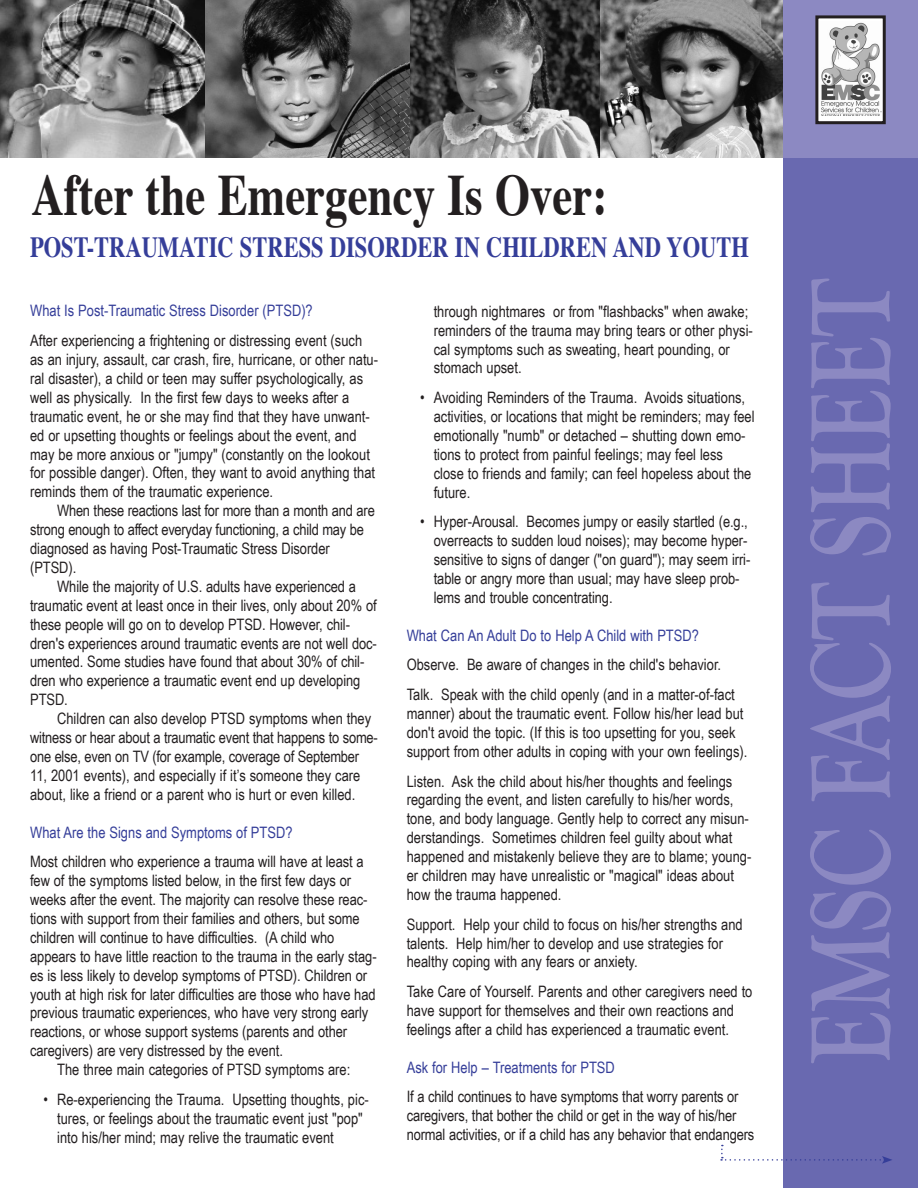
<style>
.page{position:relative;width:918px;height:1188px;background:#fff}
.page>*{position:absolute;margin:0;border:0;box-sizing:border-box;transform-origin:0 0}
.Subheads{font:700 117px "Goudy Old Style T";color:#8c89c2;scale:.77 1}
.Cover_Headline{font:700 58.5px "Times";color:#231f20;scale:.77 1}
.Cover_Headline-2{font:700 29.25px "Times";color:#353e99;scale:.77 1}
.Body_Text_ital{font:15.75px/18.9px "Arial Narrow";color:#231f20}
.Body_Text_ital-2{font:15.75px "Arial Narrow";color:#353e99}
</style>
<div class="page">
<img style="left:600px;top:0;width:183px;height:158px">
<div style="left:783px;top:135px;width:135px;height:1053px;background:#6969b0"></div>
<img style="left:0;top:0;width:600px;height:158px">
<div style="left:783px;top:0;width:135px;height:158px;background:#8c89c2"></div>
<div style="left:817px;top:17px;width:67px;height:106px;background:#fff"></div>
<div style="left:815px;top:15px;width:71px;height:109px;border:3px solid #231f20"></div>
<svg style="left:721px;top:1145px;width:171px;height:19px"></svg>
<img style="left:821px;top:22px;width:61px;height:93px">
<p class="Cover_Headline" style="left:32px;top:139px;width:750px">After the Emergency Is Over:</p>
<p class="Cover_Headline-2" style="left:30px;top:219px;width:935px">POST-TRAUMATIC STRESS DISORDER IN CHILDREN AND YOUTH</p>
<p class="Body_Text_ital-2" style="left:30px;top:299px;width:284px">What Is Post-Traumatic Stress Disorder (PTSD)?</p>
<p class="Body_Text_ital" style="left:30px;top:331px;width:349px">After experiencing a frightening or distressing event (such as an injury, assault, car crash, fire, hurricane, or other natu&shy;ral disaster), a child or teen may suffer psychologically, as well as physically. In the first few days to weeks after a traumatic event, he or she may find that they have unwant&shy;ed or upsetting thoughts or feelings about the event, and may be more anxious or "jumpy" (constantly on the lookout for possible danger). Often, they want to avoid anything that reminds them of the traumatic experience.</p>
<p class="Body_Text_ital" style="left:30px;top:501px;width:346px;text-indent:27px">When these reactions last for more than a month and are strong enough to affect everyday functioning, a child may be diagnosed as having Post-Traumatic Stress Disorder (PTSD).</p>
<p class="Body_Text_ital" style="left:30px;top:576px;width:348px;text-indent:27px">While the majority of U.S. adults have experienced a traumatic event at least once in their lives, only about 20% of these people will go on to develop PTSD. However, chil&shy;dren's experiences around traumatic events are not well doc&shy;umented. Some studies have found that about 30% of chil&shy;dren who experience a traumatic event end up developing PTSD.</p>
<p class="Body_Text_ital" style="left:30px;top:709px;width:349px;text-indent:27px">Children can also develop PTSD symptoms when they witness or hear about a traumatic event that happens to some&shy;one else, even on TV (for example, coverage of September 11, 2001 events), and especially if it’s someone they care about, like a friend or a parent who is hurt or even killed.</p>
<p class="Body_Text_ital-2" style="left:30px;top:820px;width:264px">What Are the Signs and Symptoms of PTSD?</p>
<p class="Body_Text_ital" style="left:30px;top:852px;width:348px">Most children who experience a trauma will have at least a few of the symptoms listed below, in the first few days or weeks after the event. The majority can resolve these reac&shy;tions with support from their families and others, but some children will continue to have difficulties. (A child who appears to have little reaction to the trauma in the early stag&shy;es is less likely to develop symptoms of PTSD). Children or youth at high risk for later difficulties are those who have had previous traumatic experiences, who have very strong early reactions, or whose support systems (parents and other caregivers) are very distressed by the event.</p>
<p class="Body_Text_ital" style="left:57px;top:1060px;width:295px">The three main categories of PTSD symptoms are:</p>
<p class="Body_Text_ital" style="left:57px;top:1089px;width:313px;text-indent:-13px">• Re-experiencing the Trauma. Upsetting thoughts, pic&shy;tures, or feelings about the traumatic event just "pop" into his/her mind; may relive the traumatic event</p>
<p class="Body_Text_ital" style="left:434px;top:301px;width:321px">through nightmares or from "flashbacks" when awake; reminders of the trauma may bring tears or other physi&shy;cal symptoms such as sweating, heart pounding, or stomach upset.</p>
<p class="Body_Text_ital" style="left:434px;top:388px;width:322px;text-indent:-14px">• Avoiding Reminders of the Trauma. Avoids situations, activities, or locations that might be reminders; may feel emotionally "numb" or detached – shutting down emo&shy;tions to protect from painful feelings; may feel less close to friends and family; can feel hopeless about the future.</p>
<p class="Body_Text_ital" style="left:434px;top:512px;width:318px;text-indent:-14px">• Hyper-Arousal. Becomes jumpy or easily startled (e.g., overreacts to sudden loud noises); may become hyper&shy;sensitive to signs of danger ("on guard"); may seem irri&shy;table or angry more than usual; may have sleep prob&shy;lems and trouble concentrating.</p>
<p class="Body_Text_ital-2" style="left:407px;top:624px;width:294px">What Can An Adult Do to Help A Child with PTSD?</p>
<p class="Body_Text_ital" style="left:407px;top:655px;width:316px">Observe. Be aware of changes in the child's behavior.</p>
<p class="Body_Text_ital" style="left:407px;top:685px;width:342px">Talk. Speak with the child openly (and in a matter-of-fact manner) about the traumatic event. Follow his/her lead but don't avoid the topic. (If this is too upsetting for you, seek support from other adults in coping with your own feelings).</p>
<p class="Body_Text_ital" style="left:407px;top:771px;width:346px">Listen. Ask the child about his/her thoughts and feelings regarding the event, and listen carefully to his/her words, tone, and body language. Gently help to correct any misun&shy;derstandings. Sometimes children feel guilty about what happened and mistakenly believe they are to blame; young&shy;er children may have unrealistic or "magical" ideas about how the trauma happened.</p>
<p class="Body_Text_ital" style="left:407px;top:914px;width:338px">Support. Help your child to focus on his/her strengths and talents. Help him/her to develop and use strategies for healthy coping with any fears or anxiety.</p>
<p class="Body_Text_ital" style="left:407px;top:982px;width:347px">Take Care of Yourself. Parents and other caregivers need to have support for themselves and their own reactions and feelings after a child has experienced a traumatic event.</p>
<p class="Body_Text_ital-2" style="left:407px;top:1056px;width:210px">Ask for Help – Treatments for PTSD</p>
<p class="Body_Text_ital" style="left:407px;top:1087px;width:349px">If a child continues to have symptoms that worry parents or caregivers, that bother the child or get in the way of his/her normal activities, or if a child has any behavior that endangers</p>
<p class="Subheads" style="left:785px;top:1065px;width:1022px;rotate:-90deg">EMSC FACT SHEET</p>
</div>
